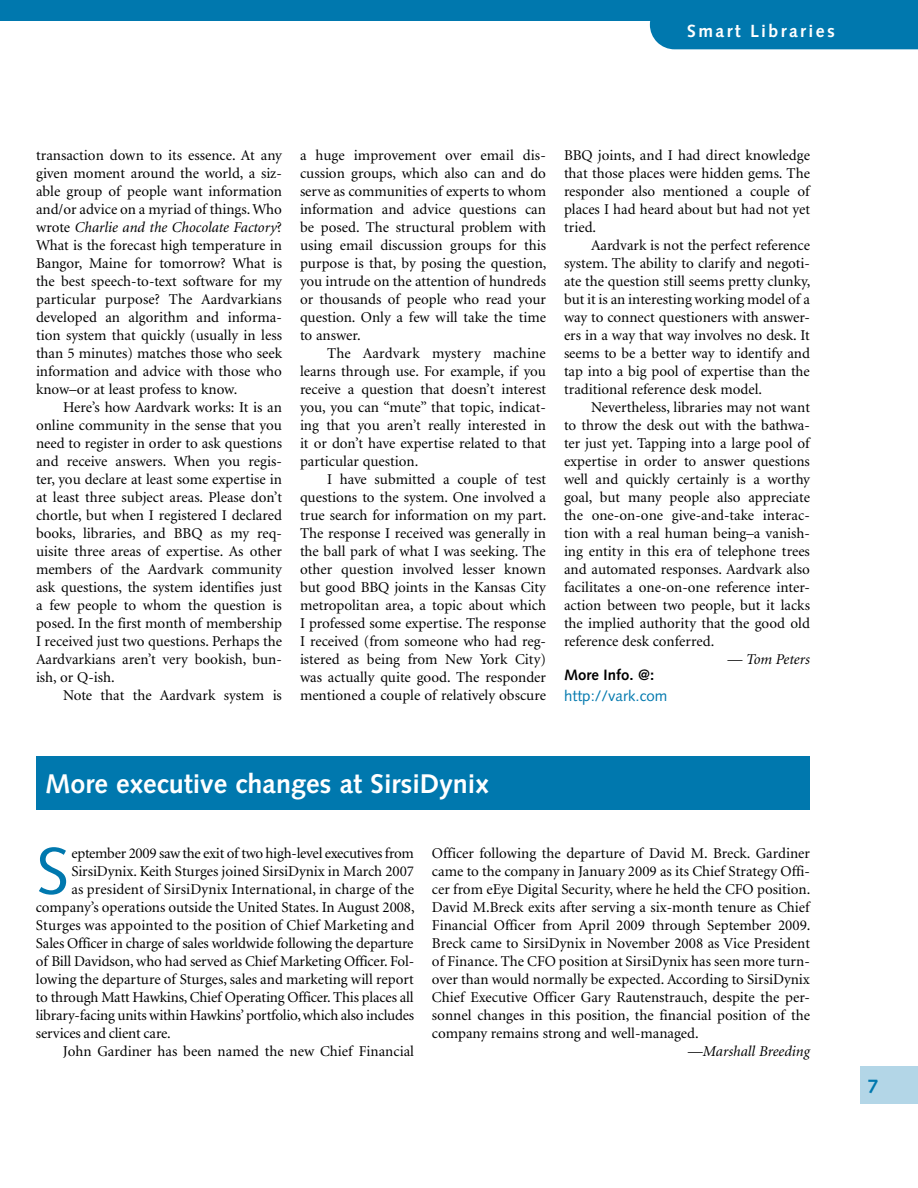
<style>
.page{position:relative;width:918px;height:1188px;background:#fff}
.page>*{position:absolute;margin:0;border:0;box-sizing:border-box;transform-origin:0 0}
.t1{font:66px "Syntax";color:#0078ae}
.t2{font:700 27px "Syntax";color:#fff}
.t3{font:700 19.5px "Syntax";color:#0078ae}
.t4{font:700 17.7px "Syntax";letter-spacing:.135em;color:#fff}
.t5{font:15px/18px "Minion";letter-spacing:-.005em;color:#000;text-align:justify}
.t6{font:italic 15px "Minion";color:#000}
.t7{font:15px "Syntax";color:#0078ae}
.t8{font:700 15px "Syntax";color:#000}
.s1{font-style:italic}
</style>
<div class="page">
<div style="left:0;top:0;width:918px;height:20px;background:#0078ae"></div>
<div style="left:650px;top:20px;width:268px;height:29px;background:#0078ae"></div>
<div style="left:860px;top:1066px;width:58px;height:38px;background:#b3d6e7"></div>
<div style="left:36px;top:756px;width:774px;height:54px;background:#0078ae"></div>
<p class="t4" style="left:687px;top:20px;width:149px">Smart Libraries</p>
<p class="t5" style="left:36px;top:147px;width:248px">transaction down to its essence. At any given moment around the world, a siz&shy;able group of people want information and/or advice on a myriad of things. Who wrote <span class="s1">Charlie and the Chocolate Factory</span>?<br>What is the forecast high temperature in Bangor, Maine for tomorrow? What is the best speech-to-text software for my particular purpose? The Aardvarkians developed an algorithm and informa&shy;tion system that quickly (usually in less than 5 minutes) matches those who seek information and advice with those who know–or at least profess to know.</p>
<p class="t5" style="left:36px;top:399px;width:248px;text-indent:27px">Here’s how Aardvark works: It is an online community in the sense that you need to register in order to ask questions and receive answers. When you regis&shy;ter, you declare at least some expertise in at least three subject areas. Please don’t chortle, but when I registered I declared books, libraries, and BBQ as my req&shy;uisite three areas of expertise. As other members of the Aardvark community ask questions, the system identifies just a few people to whom the question is posed. In the first month of membership I received just two questions. Perhaps the Aardvarkians aren’t very bookish, bun&shy;ish, or Q-ish.</p>
<p class="t5" style="left:63px;top:687px;width:220px">Note that the Aardvark system is</p>
<p class="t5" style="left:300px;top:147px;width:248px">a huge improvement over email dis&shy;cussion groups, which also can and do serve as communities of experts to whom information and advice questions can be posed. The structural problem with using email discussion groups for this purpose is that, by posing the question, you intrude on the attention of hundreds or thousands of people who read your question. Only a few will take the time to answer.</p>
<p class="t5" style="left:300px;top:345px;width:248px;text-indent:27px">The Aardvark mystery machine learns through use. For example, if you receive a question that doesn’t interest you, you can “mute” that topic, indicat&shy;ing that you aren’t really interested in it or don’t have expertise related to that particular question.</p>
<p class="t5" style="left:300px;top:471px;width:248px;text-indent:27px">I have submitted a couple of test questions to the system. One involved a true search for information on my part.<br>The response I received was generally in the ball park of what I was seeking. The other question involved lesser known but good BBQ joints in the Kansas City metropolitan area, a topic about which I professed some expertise. The response I received (from someone who had reg&shy;istered as being from New York City) was actually quite good. The responder mentioned a couple of relatively obscure</p>
<p class="t5" style="left:564px;top:147px;width:248px">BBQ joints, and I had direct knowledge that those places were hidden gems. The responder also mentioned a couple of places I had heard about but had not yet tried.</p>
<p class="t5" style="left:564px;top:237px;width:248px;text-indent:27px">Aardvark is not the perfect reference system. The ability to clarify and negoti&shy;ate the question still seems pretty clunky, but it is an interesting working model of a way to connect questioners with answer&shy;ers in a way that way involves no desk. It seems to be a better way to identify and tap into a big pool of expertise than the traditional reference desk model.</p>
<p class="t5" style="left:564px;top:399px;width:248px;text-indent:27px">Nevertheless, libraries may not want to throw the desk out with the bathwa&shy;ter just yet. Tapping into a large pool of expertise in order to answer questions well and quickly certainly is a worthy goal, but many people also appreciate the one-on-one give-and-take interac&shy;tion with a real human being–a vanish&shy;ing entity in this era of telephone trees and automated responses. Aardvark also facilitates a one-on-one reference inter&shy;action between two people, but it lacks the implied authority that the good old reference desk conferred.</p>
<p class="t6" style="left:727px;top:652px;width:84px">— Tom Peters</p>
<p class="t8" style="left:564px;top:666px;width:92px">More Info. @:</p>
<p class="t7" style="left:564px;top:687px;width:105px">http://vark.com</p>
<h2 class="t2" style="left:45px;top:768px;width:445px">More executive changes at SirsiDynix</h2>
<h1 class="t1" style="left:36px;top:832px;width:34px">S</h1>
<p class="t5" style="left:71px;top:845px;width:344px">eptember 2009 saw the exit of two high-level executives from</p>
<p class="t5" style="left:71px;top:863px;width:344px">SirsiDynix. Keith Sturges joined SirsiDynix in March 2007</p>
<p class="t5" style="left:71px;top:881px;width:344px">as president of SirsiDynix International, in charge of the</p>
<p class="t5" style="left:36px;top:899px;width:380px">company’s operations outside the United States. In August 2008,</p>
<p class="t5" style="left:36px;top:917px;width:380px">Sturges was appointed to the position of Chief Marketing and</p>
<p class="t5" style="left:36px;top:935px;width:379px">Sales Officer in charge of sales worldwide following the departure</p>
<p class="t5" style="left:36px;top:953px;width:380px">of Bill Davidson, who had served as Chief Marketing Officer. Fol-</p>
<p class="t5" style="left:36px;top:971px;width:379px">lowing the departure of Sturges, sales and marketing will report</p>
<p class="t5" style="left:36px;top:989px;width:379px">to through Matt Hawkins, Chief Operating Officer. This places all</p>
<p class="t5" style="left:36px;top:1007px;width:380px">library-facing units within Hawkins’ portfolio, which also includes</p>
<p class="t5" style="left:36px;top:1025px;width:136px">services and client care.</p>
<p class="t5" style="left:63px;top:1043px;width:353px">John Gardiner has been named the new Chief Financial</p>
<p class="t5" style="left:432px;top:845px;width:380px">Officer following the departure of David M. Breck. Gardiner came to the company in January 2009 as its Chief Strategy Offi&shy;cer from eEye Digital Security, where he held the CFO position.<br>David M.Breck exits after serving a six-month tenure as Chief Financial Officer from April 2009 through September 2009.<br>Breck came to SirsiDynix in November 2008 as Vice President of Finance. The CFO position at SirsiDynix has seen more turn&shy;over than would normally be expected. According to SirsiDynix Chief Executive Officer Gary Rautenstrauch, despite the per&shy;sonnel changes in this position, the financial position of the company remains strong and well-managed.</p>
<p class="t6" style="left:688px;top:1044px;width:123px">—Marshall Breeding</p>
<h3 class="t3" style="left:868px;top:1075px;width:12px">7</h3>
</div>
